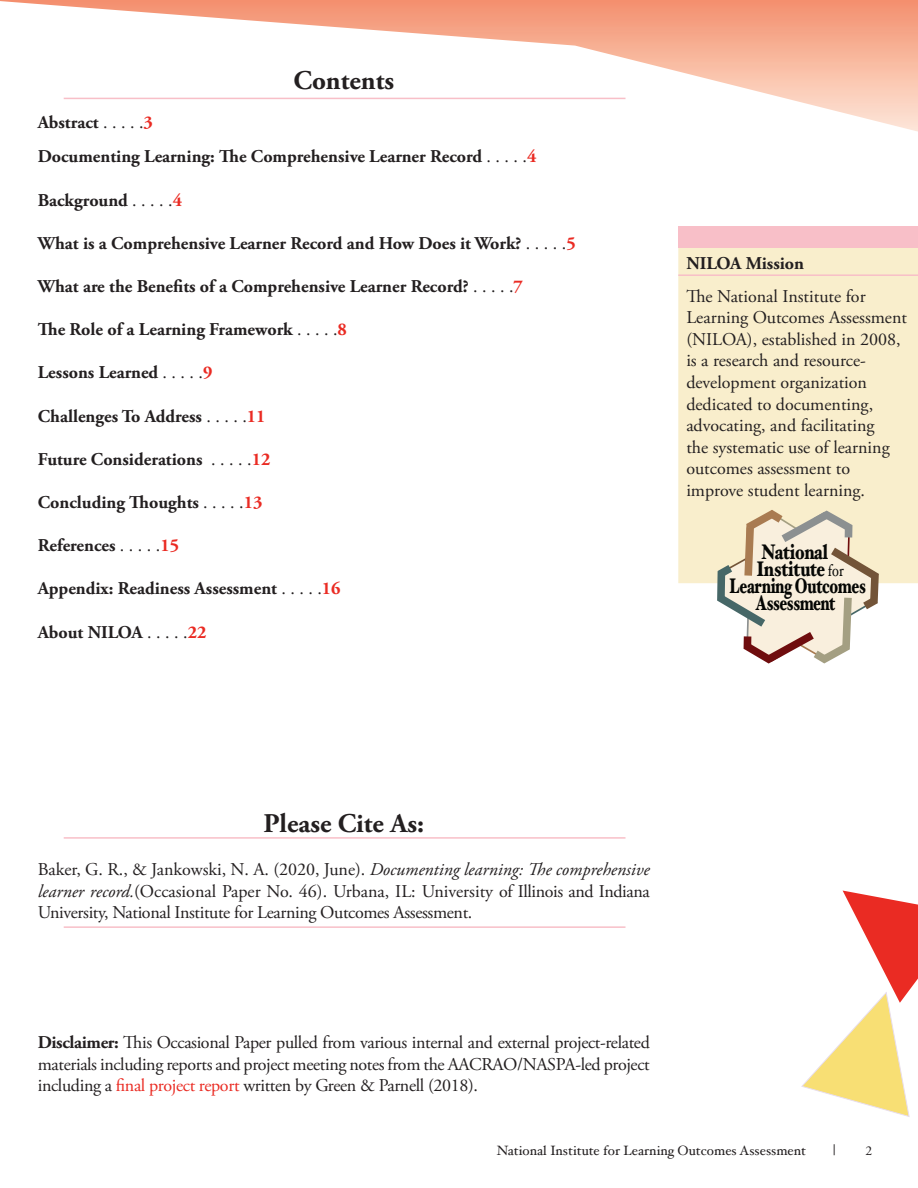
<style>
.page{position:relative;width:918px;height:1188px;background:#fff}
.page>*{position:absolute;margin:0;border:0;box-sizing:border-box;transform-origin:0 0}
.t1{font:700 27px "Adobe Garamond Pro";color:#231f20}
.t2{font:900 21.15px/34.2px "Hoefler Text";letter-spacing:-.02em;color:#040503;scale:.69 1}
.t3{font:900 21.15px "Hoefler Text";letter-spacing:-.02em;color:#040503;scale:.7 1}
.t4{font:900 21.15px "Hoefler Text";letter-spacing:-.015em;color:#060705;scale:.77 1}
.t5{font:18px/21.6px "Adobe Garamond Pro";color:#231f20;text-align:justify}
.t6{font:700 18px/34.2px "Adobe Garamond Pro";color:#231f20}
.t7{font:15px "Hoefler Text";color:#231f20}
.t8{font:13.5px "Hoefler Text";color:#231f20}
.t9{font:13.5px "Adobe Garamond Pro";color:#231f20}
.s1{font-weight:400}
.s2{color:#ea2b23}
.s3{color:#060705}
.s4{font-weight:400;font-size:16.65px;color:#060705}
.s5{font-style:italic}
.s6{font-weight:700}
</style>
<div class="page">
<svg style="left:0;top:0;width:918px;height:132px"></svg>
<div style="left:678px;top:248px;width:240px;height:335px;background:#f9eecc"></div>
<div style="left:678px;top:226px;width:240px;height:22px;background:#f8bfc8"></div>
<svg style="left:801px;top:891px;width:117px;height:226px"></svg>
<hr style="left:64px;top:98px;width:561px;height:1px;background:#f8bfc8">
<hr style="left:64px;top:837px;width:561px;height:2px;background:#f8bfc8">
<hr style="left:64px;top:926px;width:561px;height:2px;background:#f8bfc8">
<hr style="left:678px;top:274px;width:240px;height:2px;background:#f8bfc8">
<svg style="left:717px;top:510px;width:162px;height:154px"></svg>
<h1 class="t1" style="left:293px;top:64px;width:102px">Contents</h1>
<p class="t6" style="left:38px;top:106px;width:500px">Abstract <span class="s1">. . . . .</span><span class="s2">3<br></span>Documenting Learning: The Comprehensive Learner Record <span class="s1">. . . . .</span><span class="s2">4</span></p>
<p class="t6" style="left:38px;top:183px;width:146px">Background <span class="s1">. . . . .</span><span class="s2">4</span></p>
<p class="t6" style="left:38px;top:226px;width:540px">What is a Comprehensive Learner Record and How Does it Work? <span class="s1">. . . . .</span><span class="s2">5</span></p>
<p class="t6" style="left:38px;top:270px;width:487px">What are the Benefits of a Comprehensive Learner Record? <span class="s1">. . . . .</span><span class="s2">7</span></p>
<p class="t6" style="left:38px;top:313px;width:311px">The Role of a Learning Framework <span class="s1">. . . . .</span><span class="s2">8</span></p>
<p class="t6" style="left:38px;top:356px;width:176px">Lessons Learned <span class="s1">. . . . .</span><span class="s2">9</span></p>
<p class="t6" style="left:38px;top:399px;width:229px">Challenges To Address <span class="s1">. . . . .</span><span class="s2">11</span></p>
<p class="t6" style="left:38px;top:442px;width:234px">Future Considerations <span class="s1">. . . . .</span><span class="s2">12</span></p>
<p class="t6" style="left:38px;top:486px;width:226px">Concluding Thoughts <span class="s1">. . . . .</span><span class="s2">13</span></p>
<p class="t6" style="left:38px;top:529px;width:143px">References <span class="s1">. . . . .</span><span class="s2">15</span></p>
<p class="t6" style="left:38px;top:572px;width:304px">Appendix: Readiness Assessment <span class="s1">. . . . .</span><span class="s2">16</span></p>
<p class="t6" style="left:38px;top:615px;width:170px">About NILOA <span class="s1">. . . . .</span><span class="s2">22</span></p>
<p class="t6" style="left:686px;top:247px;width:119px">NILOA Mission</p>
<p class="t5" style="left:686px;top:286px;width:222px;text-align:left">The National Institute for<br>Learning Outcomes Assessment (NILOA), established in 2008, is a research and resource&shy;development organization dedicated to documenting, advocating, and facilitating<br>the systematic use of learning outcomes assessment to improve student learning.</p>
<p class="t4" style="left:761px;top:540px;width:88px">National</p>
<p class="t3" style="left:729px;top:573px;width:197px">Learning Outcomes</p>
<p class="t2" style="left:756px;top:551px;width:130px"><span class="s3">Institute</span> <span class="s4">for<br></span>Assessment</p>
<h1 class="t1" style="left:264px;top:808px;width:162px">Please Cite As:</h1>
<p class="t5" style="left:38px;top:859px;width:614px">Baker, G. R., &amp; Jankowski, N. A. (2020, June). <span class="s5">Documenting learning: The comprehensive learner record.</span>(Occasional Paper No. 46). Urbana, IL: University of Illinois and Indiana University, National Institute for Learning Outcomes Assessment.</p>
<p class="t5" style="left:38px;top:1032px;width:614px"><span class="s6">Disclaimer:</span> This Occasional Paper pulled from various internal and external project-related materials including reports and project meeting notes from the AACRAO/NASPA-led project including a <span class="s2">final project report</span> written by Green &amp; Parnell (2018).</p>
<p class="t8" style="left:497px;top:1143px;width:311px">National Institute for Learning Outcomes Assessment</p>
<p class="t7" style="left:833px;top:1141px;width:4px">|</p>
<p class="t9" style="left:866px;top:1143px;width:8px">2</p>
</div>
